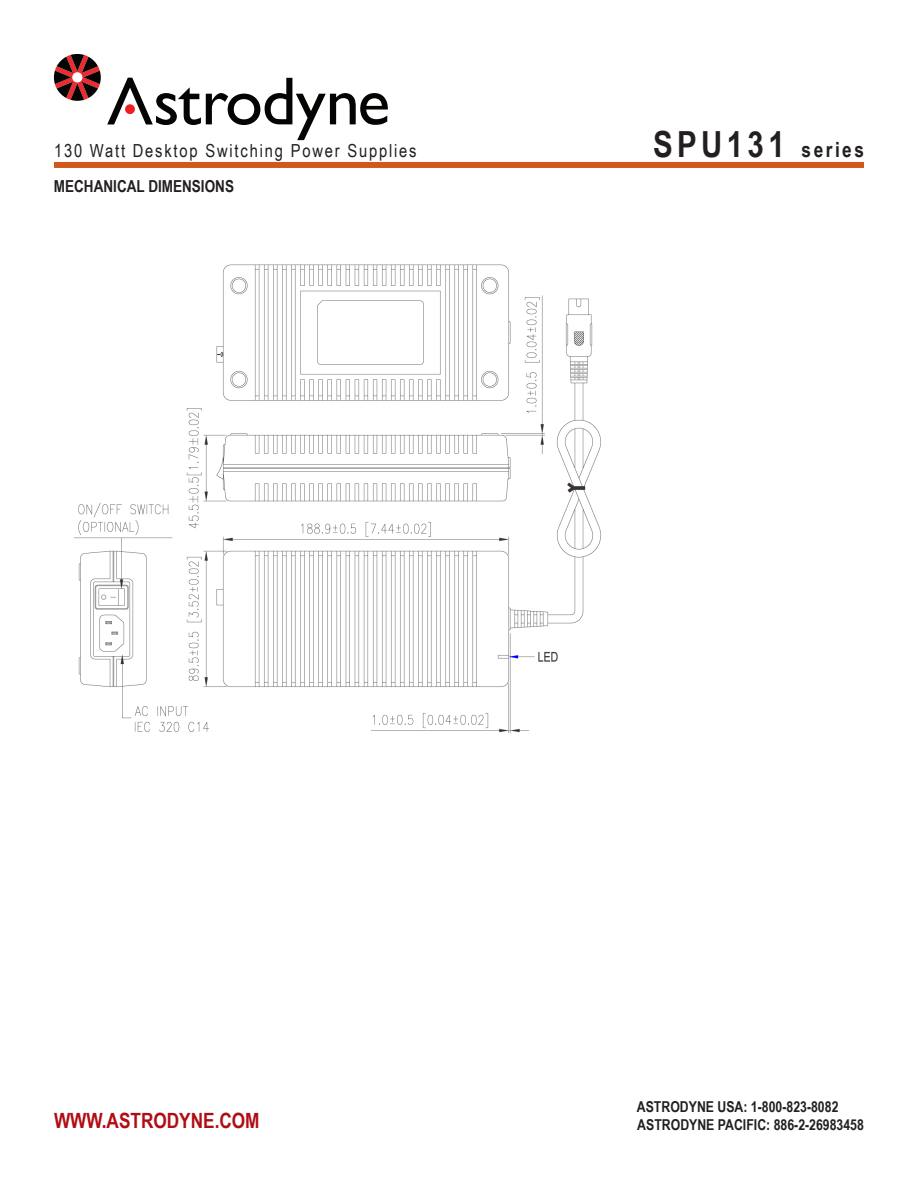
<style>
.page{position:relative;width:918px;height:1188px;background:#fff}
.page>*{position:absolute;margin:0;border:0;box-sizing:border-box;transform-origin:0 0}
.t1{font:700 36px "Arial Narrow";letter-spacing:.12em;color:#231f20}
.t2{font:700 21px "Arial Narrow";color:#b00d15}
.t3{font:18px "Arial Narrow";letter-spacing:.1em;color:#231f20}
.Black_Subheading{font:700 16.5px "Arial Narrow";color:#231f20}
.t4{font:700 15px/18px "Arial Narrow";color:#231f20}
.s1{font-size:21px}
</style>
<div class="page">
<div style="left:54px;top:162px;width:810px;height:6px;background:#d1581a"></div>
<svg style="left:54px;top:54px;width:47px;height:47px"></svg>
<svg style="left:107px;top:78px;width:281px;height:62px"></svg>
<img style="left:73px;top:264px;width:529px;height:470px">
<p class="t3" style="left:54px;top:140px;width:364px">130 Watt Desktop Switching Power Supplies</p>
<p class="Black_Subheading" style="left:54px;top:177px;width:182px">MECHANICAL DIMENSIONS</p>
<h1 class="t1" style="left:653px;top:123px;width:212px">SPU131 <span class="s1">series</span></h1>
<h2 class="t2" style="left:54px;top:1109px;width:207px">WWW.ASTRODYNE.COM</h2>
<p class="t4" style="left:637px;top:1098px;width:229px">ASTRODYNE USA: 1-800-823-8082<br>ASTRODYNE PACIFIC: 886-2-26983458</p>
</div>
